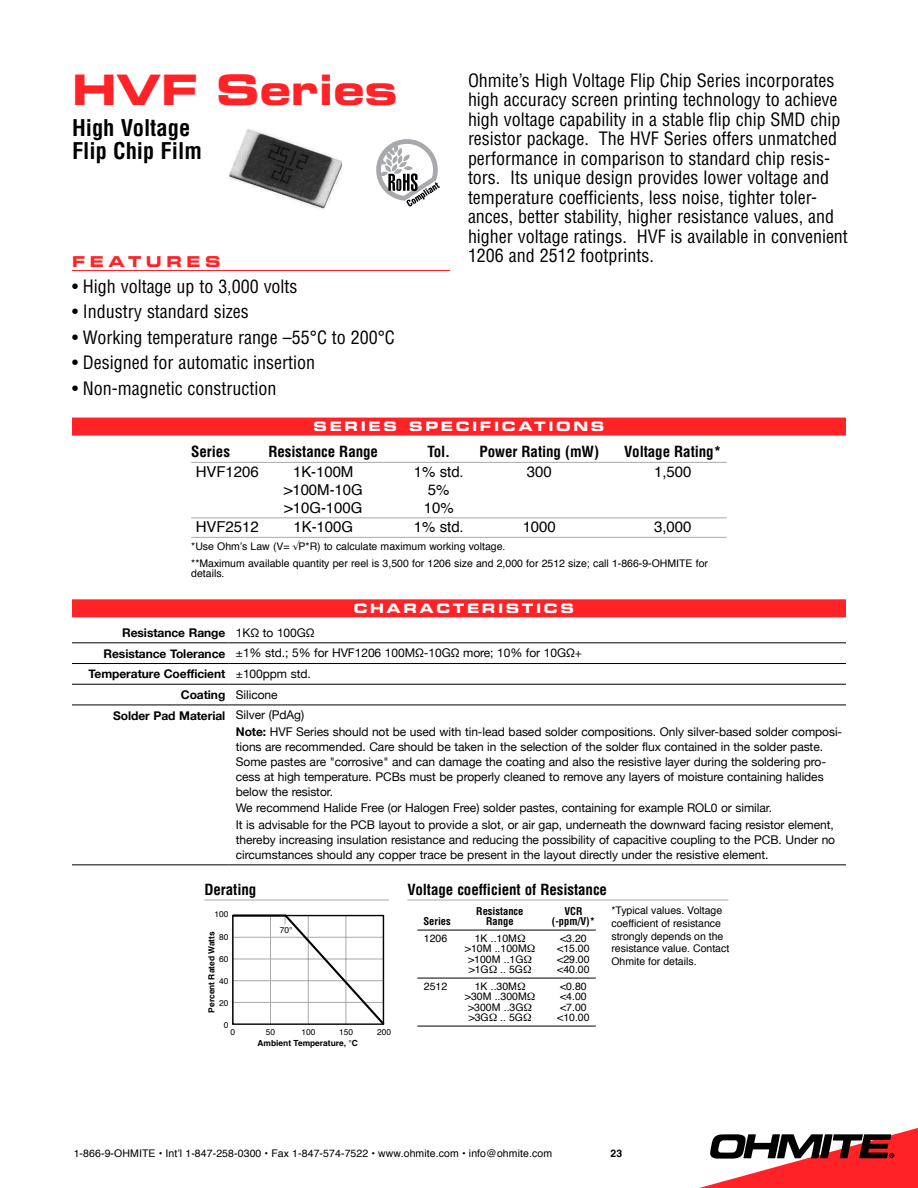
<style>
.page{position:relative;width:918px;height:1188px;background:#fff}
.page>*{position:absolute;margin:0;border:0;box-sizing:border-box;transform-origin:0 0}
.t1{font:42px "Eurostile Bold Extended Two";color:#ff2227}
.t2{font:700 condensed 22.5px/22.5px "Helvetica";color:#000}
.t3{font:condensed 18px/19.5px "Helvetica";color:#000}
.t4{font:700 condensed 15px "Helvetica";letter-spacing:-.005em;color:#000}
.t5{font:15px "Helvetica";letter-spacing:-.005em;color:#000}
.t6{font:15px "Eurostile Bold Extended Two";letter-spacing:.3em;color:#ff2227}
.t7{font:13.05px "Eurostile Bold Extended Two";letter-spacing:.2em;color:#fff}
.t8{font:12px/15px "Helvetica Neue";letter-spacing:-.005em;color:#000}
.t9{font:700 12px "Helvetica Neue";letter-spacing:-.005em;color:#000}
.t10{font:10.5px/12.6px "Helvetica";color:#000}
.t11{font:700 condensed 10.5px "Helvetica";color:#000}
.t12{font:700 10.5px "Helvetica";color:#000}
.t13{font:700 8.4px "Helvetica";color:#000}
.t14{font:8.4px "Helvetica";color:#000}
.s1{font-family:"Times"}
.s2{font-weight:400}
.s3{font-weight:700}
</style>
<div class="page">
<svg style="left:699px;top:1128px;width:219px;height:60px"></svg>
<svg style="left:376px;top:139px;width:64px;height:67px"></svg>
<hr style="left:204px;top:900px;width:185px;height:1px;background:#a7a9ac">
<img style="left:228px;top:129px;width:115px;height:80px">
<hr style="left:72px;top:270px;width:378px;height:1px;background:#ff2227">
<div style="left:72px;top:418px;width:774px;height:18px;background:#ff2227"></div>
<div style="left:72px;top:599px;width:774px;height:18px;background:#ff2227"></div>
<hr style="left:191px;top:462px;width:536px;height:1px;background:#a7a9ac">
<hr style="left:191px;top:517px;width:536px;height:1px;background:#a7a9ac">
<hr style="left:191px;top:537px;width:536px;height:1px;background:#a7a9ac">
<hr style="left:72px;top:643px;width:156px;height:1px;background:#000">
<hr style="left:228px;top:643px;width:618px;height:1px;background:#000">
<hr style="left:72px;top:663px;width:156px;height:1px;background:#000">
<hr style="left:228px;top:663px;width:618px;height:1px;background:#000">
<hr style="left:72px;top:684px;width:156px;height:1px;background:#000">
<hr style="left:228px;top:684px;width:618px;height:1px;background:#000">
<hr style="left:72px;top:705px;width:156px;height:1px;background:#000">
<hr style="left:228px;top:705px;width:618px;height:1px;background:#000">
<hr style="left:72px;top:865px;width:156px;height:1px;background:#000">
<hr style="left:228px;top:865px;width:618px;height:1px;background:#000">
<hr style="left:407px;top:900px;width:321px;height:1px;background:#a7a9ac">
<hr style="left:417px;top:930px;width:179px;height:1px;background:#000">
<hr style="left:417px;top:978px;width:179px;height:1px;background:#000">
<hr style="left:417px;top:1026px;width:179px;height:1px;background:#000">
<svg style="left:232px;top:914px;width:153px;height:111px"></svg>
<h1 class="t1" style="left:72px;top:60px;width:327px">HVF SERIES</h1>
<h2 class="t2" style="left:72px;top:117px;width:131px">High Voltage<br>Flip Chip Film</h2>
<p class="t3" style="left:468px;top:70px;width:381px">Ohmite’s High Voltage Flip Chip Series incorporates high accuracy screen printing technology to achieve high voltage capability in a stable flip chip SMD chip resistor package. The HVF Series offers unmatched performance in comparison to standard chip resis&shy;tors. Its unique design provides lower voltage and temperature coefficients, less noise, tighter toler&shy;ances, better stability, higher resistance values, and higher voltage ratings. HVF is available in convenient</p>
<p class="t6" style="left:72px;top:251px;width:146px">FEATURES</p>
<h3 class="t3" style="left:468px;top:245px;width:187px">1206 and 2512 footprints.</h3>
<h3 class="t3" style="left:72px;top:276px;width:227px">• High voltage up to 3,000 volts</h3>
<h3 class="t3" style="left:72px;top:302px;width:178px">• Industry standard sizes</h3>
<h3 class="t3" style="left:72px;top:327px;width:324px">• Working temperature range –55°C to 200°C</h3>
<h3 class="t3" style="left:72px;top:353px;width:245px">• Designed for automatic insertion</h3>
<h3 class="t3" style="left:72px;top:378px;width:206px">• Non-magnetic construction</h3>
<p class="t7" style="left:314px;top:417px;width:31px">SER</p>
<p class="t7" style="left:361px;top:417px;width:173px">IE S SPE CIFICAT</p>
<p class="t7" style="left:549px;top:417px;width:57px">IONS</p>
<p class="t4" style="left:191px;top:443px;width:40px">Series</p>
<p class="t4" style="left:268px;top:443px;width:111px">Resistance Range</p>
<p class="t4" style="left:427px;top:443px;width:24px">Tol.</p>
<p class="t4" style="left:480px;top:443px;width:121px">Power Rating (mW)</p>
<p class="t4" style="left:624px;top:443px;width:98px">Voltage Rating*</p>
<p class="t5" style="left:196px;top:460px;width:64px">HVF1206</p>
<p class="t5" style="left:293px;top:460px;width:62px">1K-100M</p>
<p class="t5" style="left:414px;top:460px;width:51px">1% std.</p>
<p class="t5" style="left:527px;top:460px;width:26px">300</p>
<p class="t5" style="left:654px;top:460px;width:39px">1,500</p>
<p class="t5" style="left:284px;top:478px;width:81px">&gt;100M-10G</p>
<p class="t5" style="left:428px;top:478px;width:23px">5%</p>
<p class="t5" style="left:284px;top:496px;width:80px">&gt;10G-100G</p>
<p class="t5" style="left:424px;top:496px;width:31px">10%</p>
<p class="t5" style="left:196px;top:516px;width:64px">HVF2512</p>
<p class="t5" style="left:293px;top:516px;width:61px">1K-100G</p>
<p class="t5" style="left:414px;top:516px;width:51px">1% std.</p>
<p class="t5" style="left:523px;top:516px;width:35px">1000</p>
<p class="t5" style="left:654px;top:516px;width:39px">3,000</p>
<p class="t10" style="left:191px;top:539px;width:518px;line-height:16.5px">*Use Ohm’s Law (V= <span class="s1">√</span>P*R) to calculate maximum working voltage.<br>**Maximum available quantity per reel is 3,500 for 1206 size and 2,000 for 2512 size; call 1-866-9-OHMITE for</p>
<p class="t10" style="left:191px;top:568px;width:35px">details.</p>
<p class="t7" style="left:354px;top:599px;width:16px">CH</p>
<p class="t7" style="left:387px;top:599px;width:163px">ARAC TERIS TICS</p>
<p class="t9" style="left:122px;top:623px;width:194px">Resistance Range <span class="s2">1KΩ to 100GΩ</span></p>
<p class="t8" style="left:104px;top:646px;width:480px"><span class="s3">Resistance Tolerance</span> ±1% std.; 5% for HVF1206 100MΩ-10GΩ more; 10% for 10GΩ+</p>
<p class="t9" style="left:89px;top:665px;width:224px">Temperature Coefficient <span class="s2">±100ppm std.</span></p>
<p class="t8" style="left:181px;top:688px;width:98px"><span class="s3">Coating</span> Silicone</p>
<p class="t9" style="left:113px;top:706px;width:192px">Solder Pad Material <span class="s2">Silver (PdAg)</span></p>
<p class="t8" style="left:236px;top:725px;width:608px"><span class="s3">Note:</span> HVF Series should not be used with tin-lead based solder compositions. Only silver-based solder composi&shy;tions are recommended. Care should be taken in the selection of the solder flux contained in the solder paste.<br>Some pastes are "corrosive" and can damage the coating and also the resistive layer during the soldering pro&shy;cess at high temperature. PCBs must be properly cleaned to remove any layers of moisture containing halides below the resistor.</p>
<p class="t8" style="left:236px;top:801px;width:599px;line-height:16.5px">We recommend Halide Free (or Halogen Free) solder pastes, containing for example ROL0 or similar.<br>It is advisable for the PCB layout to provide a slot, or air gap, underneath the downward facing resistor element,</p>
<p class="t8" style="left:236px;top:833px;width:601px">thereby increasing insulation resistance and reducing the possibility of capacitive coupling to the PCB. Under no circumstances should any copper trace be present in the layout directly under the resistive element.</p>
<p class="t4" style="left:407px;top:880px;width:201px">Voltage coefficient of Resistance</p>
<p class="t10" style="left:611px;top:905px;width:119px">*Typical values. Voltage coefficient of resistance strongly depends on the resistance value. Contact<br>Ohmite for details.</p>
<p class="t4" style="left:204px;top:880px;width:53px">Derating</p>
<p class="t11" style="left:476px;top:904px;width:49px">Resistance</p>
<p class="t11" style="left:564px;top:904px;width:20px">VCR</p>
<p class="t14" style="left:214px;top:908px;width:16px">100</p>
<p class="t11" style="left:423px;top:915px;width:29px">Series</p>
<p class="t11" style="left:486px;top:915px;width:29px">Range</p>
<p class="t11" style="left:552px;top:915px;width:45px">(-ppm/V)*</p>
<p class="t10" style="left:424px;top:932px;width:25px">1206</p>
<p class="t10" style="left:475px;top:932px;width:52px">1K ..10M<span class="s1">Ω</span></p>
<p class="t10" style="left:560px;top:932px;width:28px">&lt;3.20</p>
<p class="t10" style="left:465px;top:943px;width:71px">&gt;10M ..100M<span class="s1">Ω</span></p>
<p class="t10" style="left:557px;top:943px;width:34px">&lt;15.00</p>
<p class="t10" style="left:468px;top:953px;width:65px">&gt;100M ..1G<span class="s1">Ω</span></p>
<p class="t10" style="left:557px;top:953px;width:34px">&lt;29.00</p>
<p class="t10" style="left:469px;top:964px;width:64px">&gt;1G<span class="s1">Ω</span> .. 5G<span class="s1">Ω</span></p>
<p class="t10" style="left:557px;top:964px;width:34px">&lt;40.00</p>
<p class="t10" style="left:424px;top:980px;width:25px">2512</p>
<p class="t10" style="left:475px;top:980px;width:52px">1K ..30M<span class="s1">Ω</span></p>
<p class="t10" style="left:560px;top:980px;width:28px">&lt;0.80</p>
<p class="t10" style="left:465px;top:991px;width:71px">&gt;30M ..300M<span class="s1">Ω</span></p>
<p class="t10" style="left:560px;top:991px;width:28px">&lt;4.00</p>
<p class="t10" style="left:468px;top:1001px;width:65px">&gt;300M ..3G<span class="s1">Ω</span></p>
<p class="t10" style="left:560px;top:1001px;width:28px">&lt;7.00</p>
<p class="t10" style="left:469px;top:1012px;width:64px">&gt;3G<span class="s1">Ω</span> .. 5G<span class="s1">Ω</span></p>
<p class="t10" style="left:557px;top:1012px;width:34px">&lt;10.00</p>
<p class="t14" style="left:280px;top:924px;width:11px">70</p>
<p class="t13" style="left:206px;top:1013px;width:83px;rotate:-90deg">Percent Rated Watts</p>
<p class="t14" style="left:219px;top:930px;width:11px">80</p>
<p class="t14" style="left:219px;top:974px;width:11px">40</p>
<p class="t14" style="left:219px;top:952px;width:11px">60</p>
<p class="t14" style="left:219px;top:996px;width:11px">20</p>
<p class="t14" style="left:224px;top:1018px;width:6px">0</p>
<p class="t14" style="left:230px;top:1025px;width:6px">0</p>
<p class="t14" style="left:266px;top:1025px;width:11px">50</p>
<p class="t14" style="left:301px;top:1025px;width:16px">100</p>
<p class="t14" style="left:377px;top:1025px;width:16px">200</p>
<p class="t14" style="left:339px;top:1025px;width:16px">150</p>
<p class="t13" style="left:258px;top:1038px;width:102px">Ambient Temperature, C</p>
<p class="t10" style="left:74px;top:1147px;width:480px">1-866-9-OHMITE • Int’l 1-847-258-0300 • Fax 1-847-574-7522 • www.ohmite.com • info@ohmite.com</p>
<p class="t12" style="left:610px;top:1147px;width:13px">23</p>
</div>
